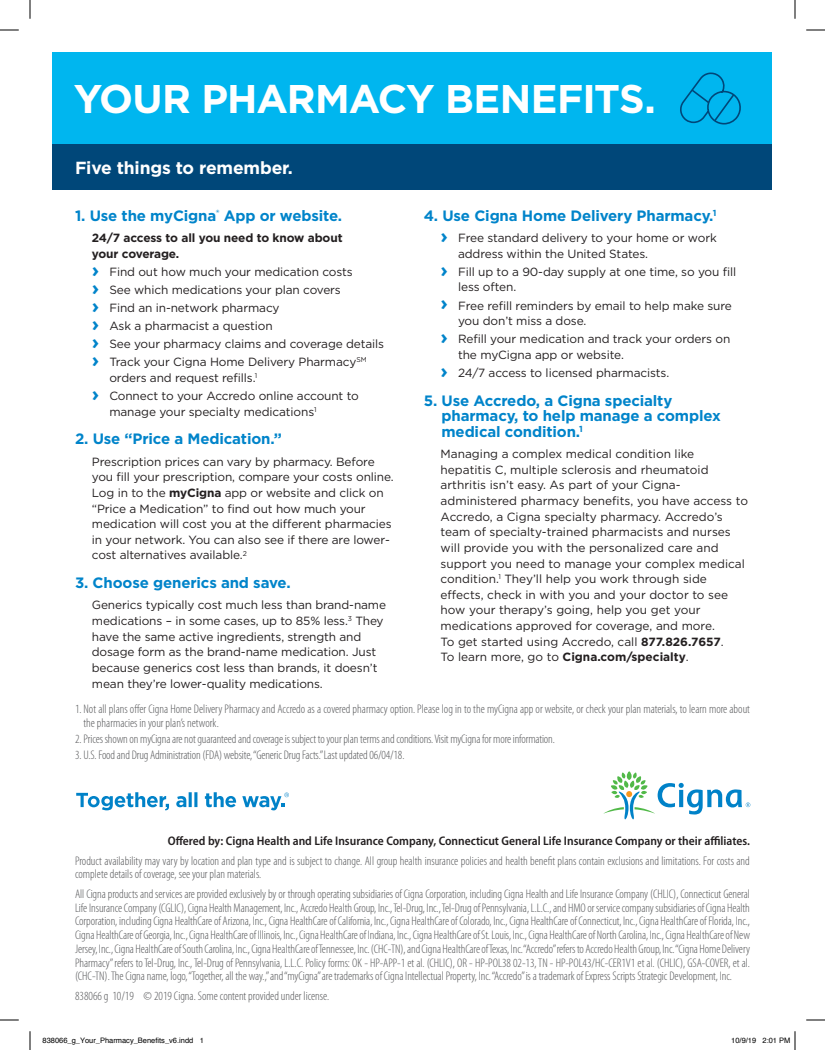
<style>
.page{position:relative;width:825px;height:1050px;background:#fff}
.page>*{position:absolute;margin:0;border:0;box-sizing:border-box;transform-origin:0 0}
.Small_headline_bold{font:700 40px "Gotham";letter-spacing:-.025em;color:#fff}
.Subheadline_bold_14{font:700 17.5px "Gotham";letter-spacing:-.01em;color:#fff}
.Subhead_body_bold_12{font:700 15px/15.6px "Gotham";letter-spacing:-.01em;color:#0084ca}
.Legal_copy_Cat{font:300 condensed 12.5px/13.8px "Myriad Pro";color:#57585a}
.Offered_by_legal{font:600 semi-condensed 12.5px "Myriad Pro";color:#231f20}
.Body_copy__book_9_5{font:11.88px/15.6px "Gotham";letter-spacing:-.01em;color:#231f20}
.Bullet_copy_book_9_5{font:11.88px/15.6px "Gotham";letter-spacing:-.01em;color:#231f20}
.Body_copy__book_9_5-2{font:700 11.88px/15.6px "Gotham";letter-spacing:-.01em;color:#231f20}
.t1{font:7.5px "Helvetica";color:#000}
.s1{font-weight:700;font-size:20px;color:#0084ca}
.s2{font-weight:700}
</style>
<div class="page">
<svg style="left:76px;top:792px;width:93px;height:18px"></svg>
<svg style="left:176px;top:792px;width:21px;height:15px"></svg>
<svg style="left:205px;top:792px;width:31px;height:15px"></svg>
<svg style="left:242px;top:793px;width:47px;height:17px"></svg>
<svg style="left:604px;top:771px;width:146px;height:48px"></svg>
<div style="left:52px;top:53px;width:720px;height:134px;background:#00b6ef"></div>
<div style="left:52px;top:144px;width:720px;height:46px;background:#004779"></div>
<svg style="left:680px;top:72px;width:61px;height:53px"></svg>
<svg style="left:0;top:29px;width:19px;height:2px"></svg>
<svg style="left:806px;top:29px;width:19px;height:2px"></svg>
<svg style="left:0;top:1019px;width:19px;height:2px"></svg>
<svg style="left:806px;top:1019px;width:19px;height:2px"></svg>
<svg style="left:29px;top:0;width:2px;height:19px"></svg>
<svg style="left:29px;top:1031px;width:2px;height:19px"></svg>
<svg style="left:794px;top:0;width:2px;height:19px"></svg>
<svg style="left:794px;top:1031px;width:2px;height:19px"></svg>
<p class="Small_headline_bold" style="left:74px;top:72px;width:584px">YOUR PHARMACY BENEFITS.</p>
<p class="Subheadline_bold_14" style="left:75px;top:156px;width:219px">Five things to remember.</p>
<p class="Subhead_body_bold_12" style="left:75px;top:207px;width:269px">1. Use the myCigna<sup>®</sup> App or website.</p>
<p class="Body_copy__book_9_5-2" style="left:92px;top:230px;width:252px">24/7 access to all you need to know about your coverage.</p>
<p class="Body_copy__book_9_5" style="left:92px;top:264px;width:262px"><span class="s1">›</span> Find out how much your medication costs</p>
<p class="Body_copy__book_9_5" style="left:92px;top:282px;width:251px"><span class="s1">›</span> See which medications your plan covers</p>
<p class="Body_copy__book_9_5" style="left:92px;top:300px;width:189px"><span class="s1">›</span> Find an in-network pharmacy</p>
<p class="Body_copy__book_9_5" style="left:92px;top:318px;width:182px"><span class="s1">›</span> Ask a pharmacist a question</p>
<p class="Body_copy__book_9_5" style="left:92px;top:336px;width:294px"><span class="s1">›</span> See your pharmacy claims and coverage details</p>
<p class="Body_copy__book_9_5" style="left:109px;top:354px;width:259px;text-indent:-18px"><span class="s1">›</span> Track your Cigna Home Delivery Pharmacy<sup>SM </sup>orders and request refills.<sup>1</sup></p>
<p class="Body_copy__book_9_5" style="left:109px;top:388px;width:251px;text-indent:-18px"><span class="s1">›</span> Connect to your Accredo online account to manage your specialty medications<sup>1</sup></p>
<p class="Subhead_body_bold_12" style="left:75px;top:431px;width:209px">2. Use “Price a Medication.”</p>
<p class="Body_copy__book_9_5" style="left:92px;top:453px;width:303px">Prescription prices can vary by pharmacy. Before you fill your prescription, compare your costs online.<br>Log in to the <span class="s2">myCigna</span> app or website and click on “Price a Medication” to find out how much your medication will cost you at the different pharmacies in your network. You can also see if there are lower&shy;cost alternatives available.<sup>2</sup></p>
<p class="Subhead_body_bold_12" style="left:75px;top:575px;width:217px">3. Choose generics and save.</p>
<p class="Body_copy__book_9_5" style="left:92px;top:597px;width:296px">Generics typically cost much less than brand-name medications – in some cases, up to 85% less.<sup>3</sup> They have the same active ingredients, strength and dosage form as the brand-name medication. Just because generics cost less than brands, it doesn’t mean they’re lower-quality medications.</p>
<p class="Subhead_body_bold_12" style="left:424px;top:207px;width:294px">4. Use Cigna Home Delivery Pharmacy.<sup>1</sup></p>
<p class="Bullet_copy_book_9_5" style="left:458px;top:230px;width:260px;text-indent:-18px"><span class="s1">›</span> Free standard delivery to your home or work address within the United States.</p>
<p class="Bullet_copy_book_9_5" style="left:458px;top:264px;width:280px;text-indent:-18px"><span class="s1">›</span> Fill up to a 90-day supply at one time, so you fill less often.</p>
<p class="Bullet_copy_book_9_5" style="left:458px;top:297px;width:275px;text-indent:-18px"><span class="s1">›</span> Free refill reminders by email to help make sure you don’t miss a dose.</p>
<p class="Bullet_copy_book_9_5" style="left:458px;top:331px;width:274px;text-indent:-18px"><span class="s1">›</span> Refill your medication and track your orders on the myCigna app or website.</p>
<p class="Bullet_copy_book_9_5" style="left:441px;top:365px;width:230px"><span class="s1">›</span> 24/7 access to licensed pharmacists.</p>
<p class="Subhead_body_bold_12" style="left:442px;top:392px;width:281px;text-indent:-18px">5. Use Accredo, a Cigna specialty pharmacy, to help manage a complex medical condition.<sup>1</sup></p>
<p class="Body_copy__book_9_5" style="left:441px;top:446px;width:309px">Managing a complex medical condition like hepatitis C, multiple sclerosis and rheumatoid arthritis isn’t easy. As part of your Cigna&shy;administered pharmacy benefits, you have access to Accredo, a Cigna specialty pharmacy. Accredo’s team of specialty-trained pharmacists and nurses will provide you with the personalized care and support you need to manage your complex medical condition.<sup>1</sup> They’ll help you work through side effects, check in with you and your doctor to see how your therapy’s going, help you get your medications approved for coverage, and more.<br>To get started using Accredo, call <span class="s2">877.826.7657</span>.<br>To learn more, go to <span class="s2">Cigna.com/specialty</span>.</p>
<p class="Legal_copy_Cat" style="left:84px;top:702px;width:668px;text-indent:-9px">1. Not all plans offer Cigna Home Delivery Pharmacy and Accredo as a covered pharmacy option. Please log in to the myCigna app or website, or check your plan materials, to learn more about the pharmacies in your plan’s network.</p>
<p class="Legal_copy_Cat" style="left:75px;top:732px;width:481px">2. Prices shown on myCigna are not guaranteed and coverage is subject to your plan terms and conditions. Visit myCigna for more information.</p>
<p class="Legal_copy_Cat" style="left:75px;top:749px;width:331px">3. U.S. Food and Drug Administration (FDA) website, “Generic Drug Facts.” Last updated 06/04/18.</p>
<p class="Offered_by_legal" style="left:168px;top:834px;width:584px">Offered by: Cigna Health and Life Insurance Company, Connecticut General Life Insurance Company or their affiliates.</p>
<p class="Legal_copy_Cat" style="left:75px;top:854px;width:676px">Product availability may vary by location and plan type and is subject to change. All group health insurance policies and health benefit plans contain exclusions and limitations. For costs and complete details of coverage, see your plan materials.</p>
<p class="Legal_copy_Cat" style="left:75px;top:887px;width:677px;text-align:justify">All Cigna products and services are provided exclusively by or through operating subsidiaries of Cigna Corporation, including Cigna Health and Life Insurance Company (CHLIC), Connecticut General Life Insurance Company (CGLIC), Cigna Health Management, Inc., Accredo Health Group, Inc., Tel-Drug, Inc., Tel-Drug of Pennsylvania, L.L.C., and HMO or service company subsidiaries of Cigna Health Corporation, including Cigna HealthCare of Arizona, Inc., Cigna HealthCare of California, Inc., Cigna HealthCare of Colorado, Inc., Cigna HealthCare of Connecticut, Inc., Cigna HealthCare of Florida, Inc., Cigna HealthCare of Georgia, Inc., Cigna HealthCare of Illinois, Inc., Cigna HealthCare of Indiana, Inc., Cigna HealthCare of St. Louis, Inc., Cigna HealthCare of North Carolina, Inc., Cigna HealthCare of New Jersey, Inc., Cigna HealthCare of South Carolina, Inc., Cigna HealthCare of Tennessee, Inc. (CHC-TN), and Cigna HealthCare of Texas, Inc. “Accredo” refers to Accredo Health Group, Inc. “Cigna Home Delivery Pharmacy” refers to Tel-Drug, Inc., Tel-Drug of Pennsylvania, L.L.C. Policy forms: OK - HP-APP-1 et al. (CHLIC), OR - HP-POL38 02-13, TN - HP-POL43/HC-CER1V1 et al. (CHLIC), GSA-COVER, et al. (CHC-TN). The Cigna name, logo, “Together, all the way.,” and “myCigna” are trademarks of Cigna Intellectual Property, Inc. “Accredo” is a trademark of Express Scripts Strategic Development, Inc.</p>
<p class="Legal_copy_Cat" style="left:75px;top:989px;width:256px">838066 g 10/19 © 2019 Cigna. Some content provided under license.</p>
<p class="t1" style="left:42px;top:1034px;width:163px">838066_g_Your_Pharmacy_Benefits_v6.indd 1</p>
<p class="t1" style="left:731px;top:1034px;width:61px">10/9/19 2:01 PM</p>
</div>
